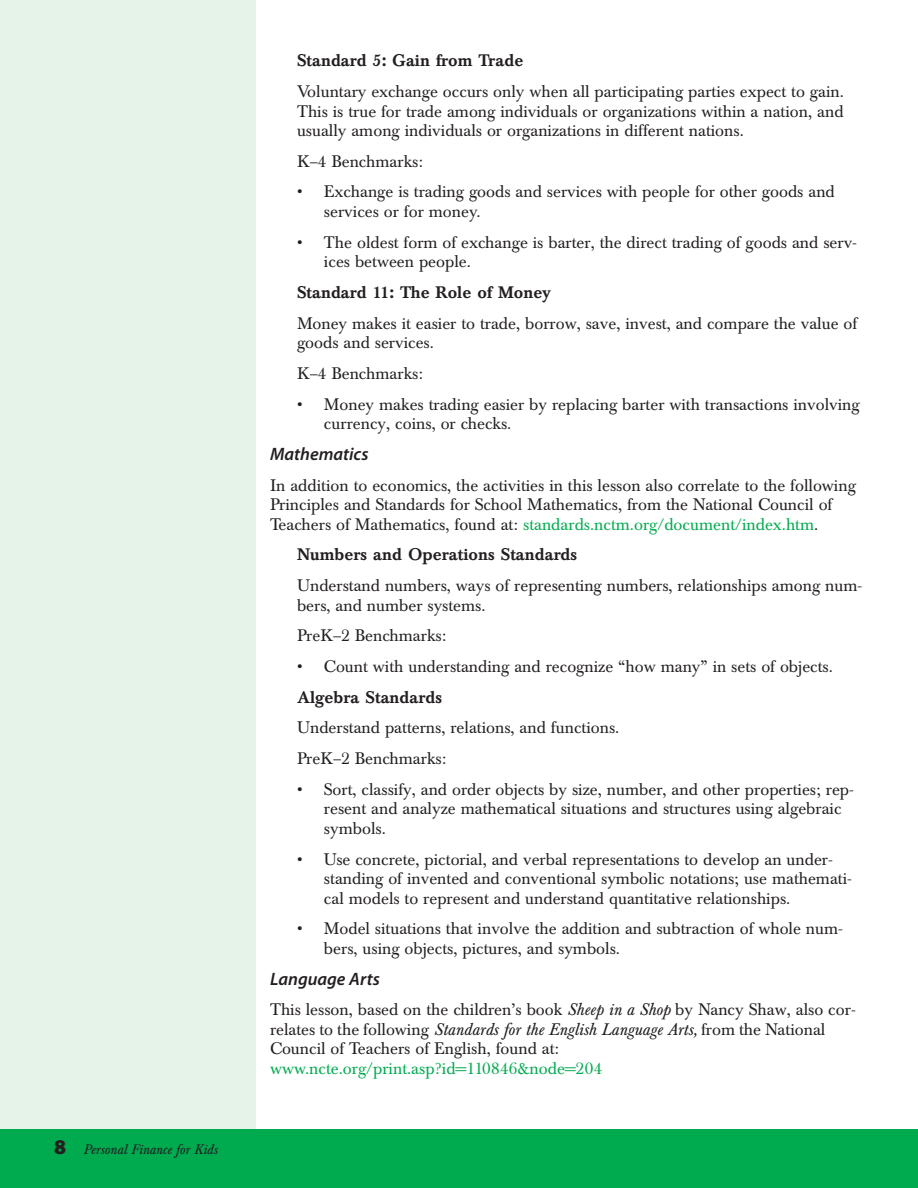
<style>
.page{position:relative;width:918px;height:1188px;background:#fff}
.page>*{position:absolute;margin:0;border:0;box-sizing:border-box;transform-origin:0 0}
.t1{font:italic 600 18px "Myriad Pro";color:#231f20}
.t2{font:16.5px/19.5px "Baskerville BE";color:#231f20}
.t3{font:500 16.5px "Baskerville BE";color:#231f20}
.t4{font:16.5px "Baskerville BE";color:#00aa4f}
.t5{font:italic 13.5px "Baskerville BE";color:#231f20}
.s1{font-family:"Myriad Pro";font-weight:900;font-style:normal;font-size:21px}
.s2{color:#00aa4f}
.s3{font-style:italic}
</style>
<div class="page">
<div style="left:0;top:0;width:256px;height:1188px;background:#e5f3e8"></div>
<div style="left:0;top:1130px;width:918px;height:58px;background:#00aa4f"></div>
<p class="t5" style="left:54px;top:1145px;width:165px"><span class="s1">8</span> Personal Finance for Kids</p>
<p class="t3" style="left:297px;top:55px;width:228px">Standard 5: Gain from Trade</p>
<p class="t2" style="left:297px;top:83px;width:548px;text-align:justify">Voluntary exchange occurs only when all participating parties expect to gain.<br>This is true for trade among individuals or organizations within a nation, and usually among individuals or organizations in different nations.</p>
<p class="t2" style="left:297px;top:153px;width:128px">K–4 Benchmarks:</p>
<p class="t2" style="left:324px;top:184px;width:512px;text-indent:-27px">• Exchange is trading goods and services with people for other goods and services or for money.</p>
<p class="t2" style="left:324px;top:234px;width:535px;text-indent:-27px">• The oldest form of exchange is barter, the direct trading of goods and serv&shy;ices between people.</p>
<p class="t3" style="left:297px;top:286px;width:256px">Standard 11: The Role of Money</p>
<p class="t2" style="left:297px;top:315px;width:562px">Money makes it easier to trade, borrow, save, invest, and compare the value of goods and services.</p>
<p class="t2" style="left:297px;top:365px;width:128px">K–4 Benchmarks:</p>
<p class="t2" style="left:324px;top:396px;width:537px;text-indent:-27px">• Money makes trading easier by replacing barter with transactions involving currency, coins, or checks.</p>
<p class="t1" style="left:270px;top:447px;width:100px">Mathematics</p>
<p class="t2" style="left:270px;top:477px;width:587px">In addition to economics, the activities in this lesson also correlate to the following<br>Principles and Standards for School Mathematics, from the National Council of<br>Teachers of Mathematics, found at: <span class="s2">standards.nctm.org/document/index.htm</span>.</p>
<p class="t3" style="left:297px;top:549px;width:282px">Numbers and Operations Standards</p>
<p class="t2" style="left:297px;top:578px;width:567px">Understand numbers, ways of representing numbers, relationships among num&shy;bers, and number systems.</p>
<p class="t2" style="left:297px;top:628px;width:151px">PreK–2 Benchmarks:</p>
<p class="t2" style="left:297px;top:658px;width:537px">• Count with understanding and recognize “how many” in sets of objects.</p>
<p class="t3" style="left:297px;top:691px;width:146px">Algebra Standards</p>
<p class="t2" style="left:297px;top:714px;width:324px;line-height:30.8px">Understand patterns, relations, and functions.<br>PreK–2 Benchmarks:</p>
<p class="t2" style="left:324px;top:781px;width:532px;text-indent:-27px">• Sort, classify, and order objects by size, number, and other properties; rep&shy;resent and analyze mathematical situations and structures using algebraic symbols.</p>
<p class="t2" style="left:324px;top:851px;width:530px;text-indent:-27px">• Use concrete, pictorial, and verbal representations to develop an under&shy;standing of invented and conventional symbolic notations; use mathemati&shy;cal models to represent and understand quantitative relationships.</p>
<p class="t2" style="left:324px;top:921px;width:521px;text-indent:-27px">• Model situations that involve the addition and subtraction of whole num&shy;bers, using objects, pictures, and symbols.</p>
<p class="t1" style="left:270px;top:972px;width:111px">Language Arts</p>
<p class="t2" style="left:270px;top:1002px;width:587px">This lesson, based on the children’s book <span class="s3">Sheep in a Shop</span> by Nancy Shaw, also cor&shy;relates to the following <span class="s3">Standards for the English Language Arts,</span> from the National<br>Council of Teachers of English, found at:</p>
<p class="t4" style="left:270px;top:1062px;width:334px">www.ncte.org/print.asp?id=110846&amp;node=204</p>
</div>
